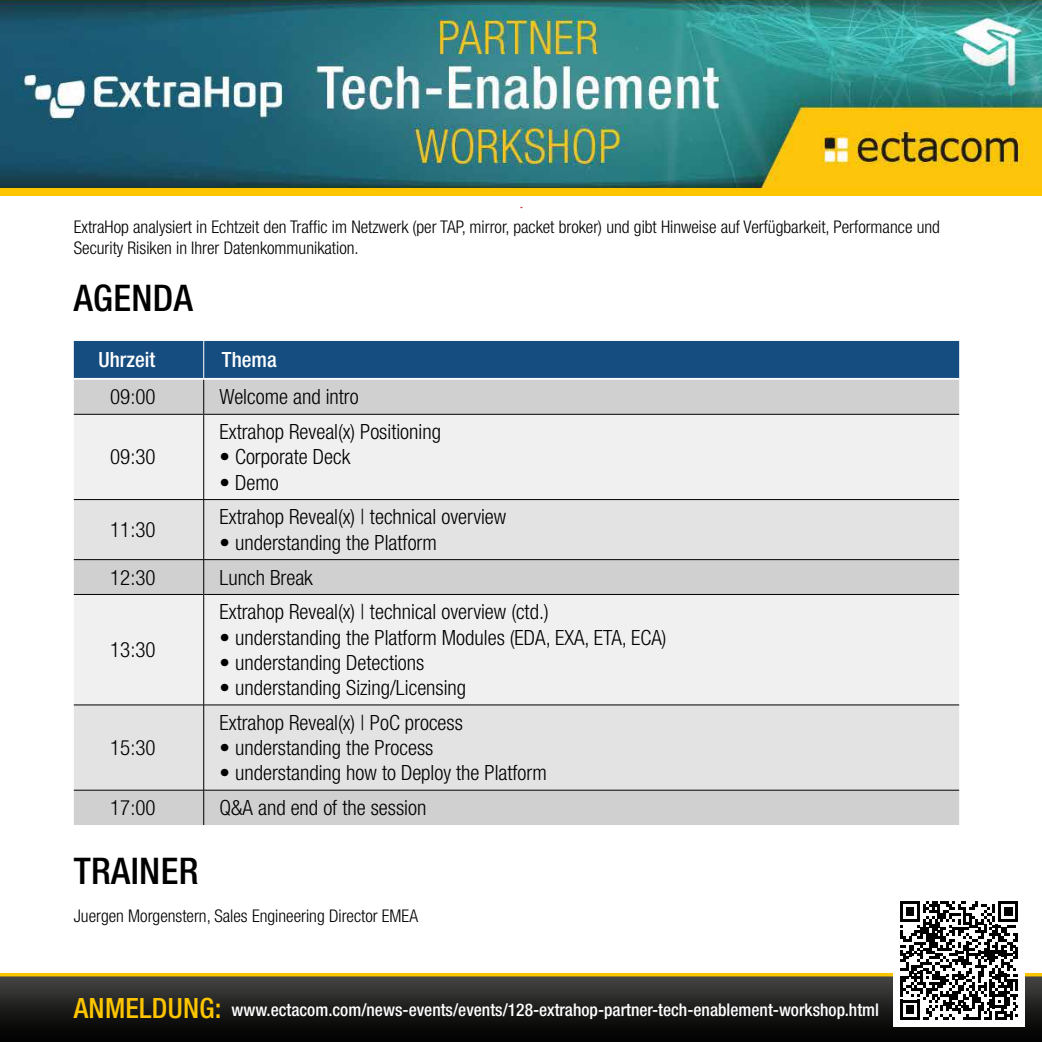
<style>
.page{position:relative;width:1042px;height:1042px;background:#fff}
.page>*{position:absolute;margin:0;border:0;box-sizing:border-box;transform-origin:0 0}
.t1{font:500 condensed 36.75px "Helvetica Neue LT Std";letter-spacing:.01em;color:#000}
.t2{font:300 condensed 21px "Helvetica Neue LT Std";color:#000}
.t3{font:500 condensed 21px "Helvetica Neue LT Std";color:#fff}
.t4{font:300 condensed 17.5px/21px "Helvetica Neue LT Std";color:#000}
.t5{font:500 condensed 17.5px "Helvetica Neue LT Std";color:#fff}
.s1{font-size:28px;color:#fdc500}
</style>
<div class="page">
<div style="left:0;top:975px;width:1042px;height:67px;background:linear-gradient(to bottom,#454544,#000)"></div>
<hr style="left:0;top:973px;width:1042px;height:3px;background:#fdc500">
<div style="left:74px;top:341px;width:885px;height:37px;background:#154d81"></div>
<div style="left:74px;top:380px;width:885px;height:445px;background:#d0d0d0"></div>
<div style="left:74px;top:415px;width:885px;height:84px;background:#f0f0f0"></div>
<svg style="left:74px;top:500px;width:885px;height:290px;fill:#e3e3e3"></svg>
<hr style="left:203px;top:380px;width:1px;height:34px;background:#000">
<hr style="left:203px;top:414px;width:1px;height:85px;background:#000">
<hr style="left:203px;top:500px;width:1px;height:59px;background:#000">
<hr style="left:203px;top:560px;width:1px;height:34px;background:#000">
<hr style="left:203px;top:594px;width:1px;height:111px;background:#000">
<hr style="left:203px;top:705px;width:1px;height:85px;background:#000">
<hr style="left:203px;top:790px;width:1px;height:35px;background:#000">
<hr style="left:74px;top:414px;width:129px;height:1px;background:#000">
<hr style="left:74px;top:499px;width:130px;height:1px;background:#000">
<hr style="left:204px;top:499px;width:755px;height:1px;background:#000">
<hr style="left:74px;top:559px;width:130px;height:1px;background:#000">
<hr style="left:204px;top:559px;width:755px;height:1px;background:#000">
<hr style="left:74px;top:594px;width:129px;height:1px;background:#000">
<hr style="left:74px;top:704px;width:130px;height:1px;background:#000">
<hr style="left:204px;top:704px;width:755px;height:1px;background:#000">
<hr style="left:74px;top:790px;width:130px;height:1px;background:#000">
<hr style="left:204px;top:790px;width:755px;height:1px;background:#000">
<hr style="left:204px;top:414px;width:755px;height:1px;background:#000">
<hr style="left:204px;top:594px;width:755px;height:1px;background:#000">
<hr style="left:203px;top:341px;width:1px;height:37px;background:#fff">
<img style="left:0;top:0;width:1042px;height:189px">
<div style="left:0;top:189px;width:1042px;height:7px;background:#fdc500"></div>
<div style="left:893px;top:894px;width:132px;height:132px;background:#fff"></div>
<svg style="left:900px;top:901px;width:118px;height:119px"></svg>
<p class="t4" style="left:74px;top:216px;width:867px">ExtraHop analysiert in Echtzeit den Traffic im Netzwerk (per TAP, mirror, packet broker) und gibt Hinweise auf Verfügbarkeit, Performance und<br>Security Risiken in Ihrer Datenkommunikation.</p>
<h1 class="t1" style="left:74px;top:276px;width:120px">AGENDA</h1>
<p class="t3" style="left:99px;top:347px;width:58px">Uhrzeit</p>
<p class="t3" style="left:222px;top:347px;width:56px">Thema</p>
<p class="t2" style="left:110px;top:384px;width:47px">09:00</p>
<p class="t2" style="left:220px;top:384px;width:141px">Welcome and intro</p>
<p class="t2" style="left:110px;top:445px;width:47px">09:30</p>
<p class="t2" style="left:110px;top:517px;width:47px">11:30</p>
<p class="t2" style="left:220px;top:420px;width:223px">Extrahop Reveal(x) Positioning</p>
<p class="t2" style="left:220px;top:445px;width:132px">• Corporate Deck</p>
<p class="t2" style="left:220px;top:470px;width:61px">• Demo</p>
<p class="t2" style="left:220px;top:505px;width:288px">Extrahop Reveal(x) | technical overview</p>
<p class="t2" style="left:220px;top:530px;width:219px">• understanding the Platform</p>
<p class="t2" style="left:110px;top:565px;width:47px">12:30</p>
<p class="t2" style="left:220px;top:565px;width:95px">Lunch Break</p>
<p class="t2" style="left:110px;top:638px;width:47px">13:30</p>
<p class="t2" style="left:110px;top:735px;width:47px">15:30</p>
<p class="t2" style="left:220px;top:600px;width:331px">Extrahop Reveal(x) | technical overview (ctd.)</p>
<p class="t2" style="left:220px;top:625px;width:448px">• understanding the Platform Modules (EDA, EXA, ETA, ECA)</p>
<p class="t2" style="left:220px;top:650px;width:206px">• understanding Detections</p>
<p class="t2" style="left:220px;top:675px;width:248px">• understanding Sizing/Licensing</p>
<p class="t2" style="left:220px;top:710px;width:245px">Extrahop Reveal(x) | PoC process</p>
<p class="t2" style="left:220px;top:735px;width:215px">• understanding the Process</p>
<p class="t2" style="left:220px;top:761px;width:329px">• understanding how to Deploy the Platform</p>
<p class="t2" style="left:110px;top:795px;width:47px">17:00</p>
<p class="t2" style="left:220px;top:795px;width:208px">Q&amp;A and end of the session</p>
<h1 class="t1" style="left:74px;top:849px;width:126px">TRAINER</h1>
<p class="t4" style="left:74px;top:905px;width:346px">Juergen Morgenstern, Sales Engineering Director EMEA</p>
<p class="t5" style="left:74px;top:999px;width:807px"><span class="s1">ANMELDUNG:</span> www.ectacom.com/news-events/events/128-extrahop-partner-tech-enablement-workshop.html</p>
</div>
